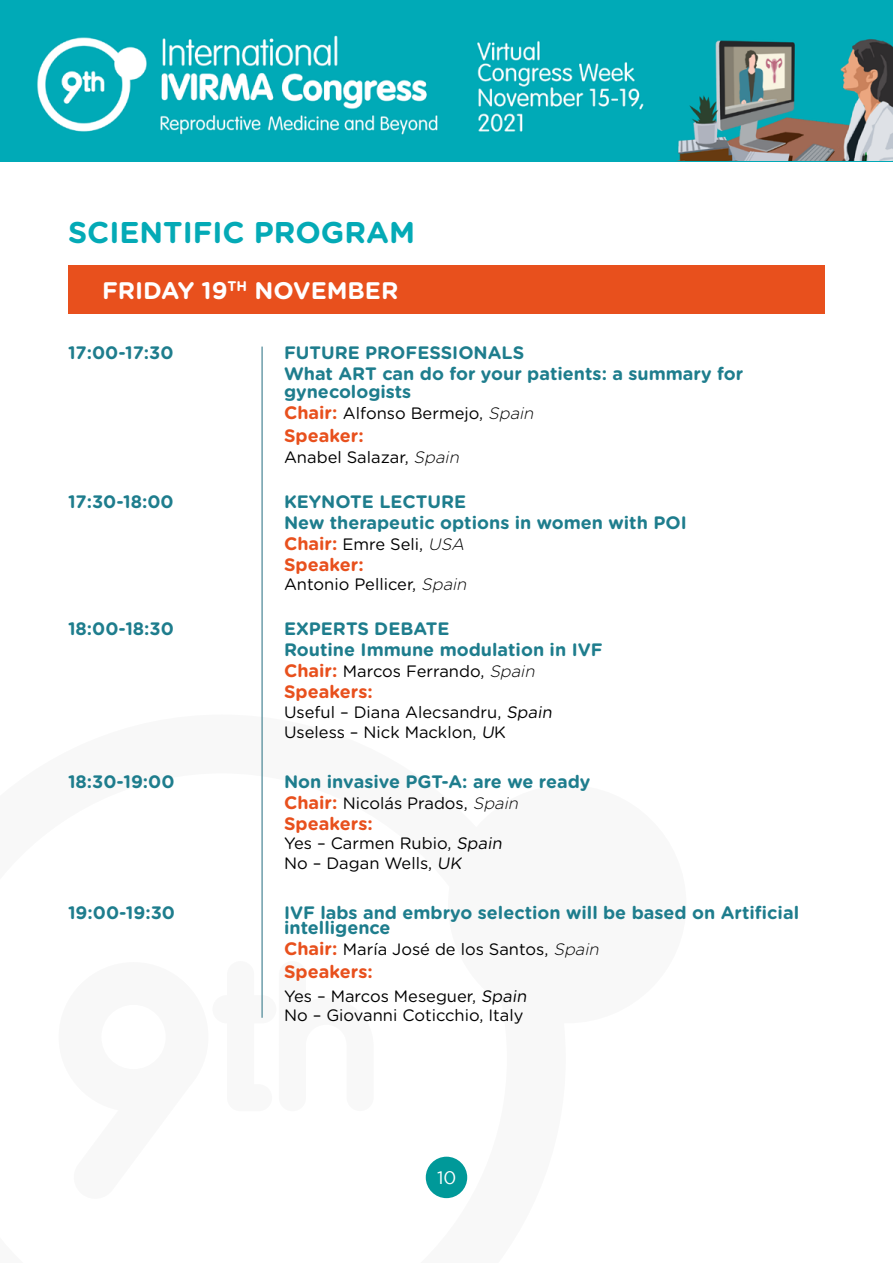
<style>
.page{position:relative;width:893px;height:1263px;background:#fff}
.page>*{position:absolute;margin:0;border:0;box-sizing:border-box;transform-origin:0 0}
.t1{font:700 30px "Gotham Rounded";color:#04aab6}
.t2{font:700 24px "Gotham Rounded";color:#fff}
.t3{font:700 18px/21px "Gotham Rounded";color:#1e7d8d}
.t4{font:700 18px "Gotham Rounded";color:#e8501d}
.t5{font:18px "Gotham";color:#fff}
.t6{font:16.5px/19.8px "Gotham Rounded";color:#000}
.s1{font-weight:700;font-size:18px;color:#e8501d}
.s2{font-weight:300;font-style:italic}
</style>
<div class="page">
<div style="left:0;top:0;width:893px;height:162px;background:#00aab7"></div>
<img style="left:37px;top:35px;width:856px;height:126px">
<div style="left:68px;top:265px;width:757px;height:49px;background:#e8501d"></div>
<hr style="left:261px;top:347px;width:2px;height:671px;background:#3c7d8d">
<h1 class="t1" style="left:68px;top:210px;width:349px">SCIENTIFIC PROGRAM</h1>
<h2 class="t2" style="left:102px;top:273px;width:298px">FRIDAY 19<sup>TH</sup> NOVEMBER</h2>
<p class="t3" style="left:68px;top:341px;width:107px">17:00-17:30</p>
<p class="t3" style="left:284px;top:341px;width:461px">FUTURE PROFESSIONALS<br>What ART can do for your patients: a summary for</p>
<p class="t3" style="left:284px;top:380px;width:129px">gynecologists</p>
<p class="t6" style="left:284px;top:403px;width:255px"><span class="s1">Chair:</span> Alfonso Bermejo, <span class="s2">Spain</span></p>
<p class="t4" style="left:284px;top:422px;width:81px">Speaker:</p>
<p class="t6" style="left:284px;top:446px;width:181px">Anabel Salazar, <span class="s2">Spain</span></p>
<p class="t3" style="left:68px;top:490px;width:107px">17:30-18:00</p>
<p class="t3" style="left:284px;top:490px;width:404px">KEYNOTE LECTURE<br>New therapeutic options in women with POI</p>
<p class="t6" style="left:284px;top:533px;width:186px"><span class="s1">Chair:</span> Emre Seli, <span class="s2">USA</span></p>
<p class="t4" style="left:284px;top:551px;width:81px">Speaker:</p>
<p class="t6" style="left:284px;top:574px;width:188px">Antonio Pellicer, <span class="s2">Spain</span></p>
<p class="t3" style="left:68px;top:617px;width:107px">18:00-18:30</p>
<p class="t3" style="left:284px;top:617px;width:320px">EXPERTS DEBATE<br>Routine Immune modulation in IVF</p>
<p class="t6" style="left:284px;top:661px;width:256px"><span class="s1">Chair:</span> Marcos Ferrando, <span class="s2">Spain</span></p>
<p class="t4" style="left:284px;top:679px;width:90px">Speakers:</p>
<p class="t6" style="left:284px;top:701px;width:272px">Useful – Diana Alecsandru, Spain<br>Useless – Nick Macklon, UK</p>
<p class="t3" style="left:68px;top:770px;width:108px">18:30-19:00</p>
<p class="t3" style="left:284px;top:770px;width:308px">Non invasive PGT-A: are we ready</p>
<p class="t6" style="left:284px;top:792px;width:240px"><span class="s1">Chair:</span> Nicolás Prados, <span class="s2">Spain</span></p>
<p class="t4" style="left:284px;top:810px;width:90px">Speakers:</p>
<p class="t6" style="left:284px;top:833px;width:222px">Yes – Carmen Rubio, Spain<br>No – Dagan Wells, UK</p>
<p class="t3" style="left:68px;top:901px;width:109px">19:00-19:30</p>
<p class="t3" style="left:284px;top:904px;width:516px;line-height:15px">IVF labs and embryo selection will be based on Artificial intelligence</p>
<p class="t6" style="left:284px;top:938px;width:320px"><span class="s1">Chair:</span> María José de los Santos, <span class="s2">Spain</span></p>
<p class="t4" style="left:284px;top:958px;width:90px">Speakers:</p>
<p class="t6" style="left:284px;top:985px;width:247px">Yes – Marcos Meseguer, Spain<br>No – Giovanni Coticchio, Italy</p>
<p class="t5" style="left:437px;top:1166px;width:21px">10</p>
</div>
